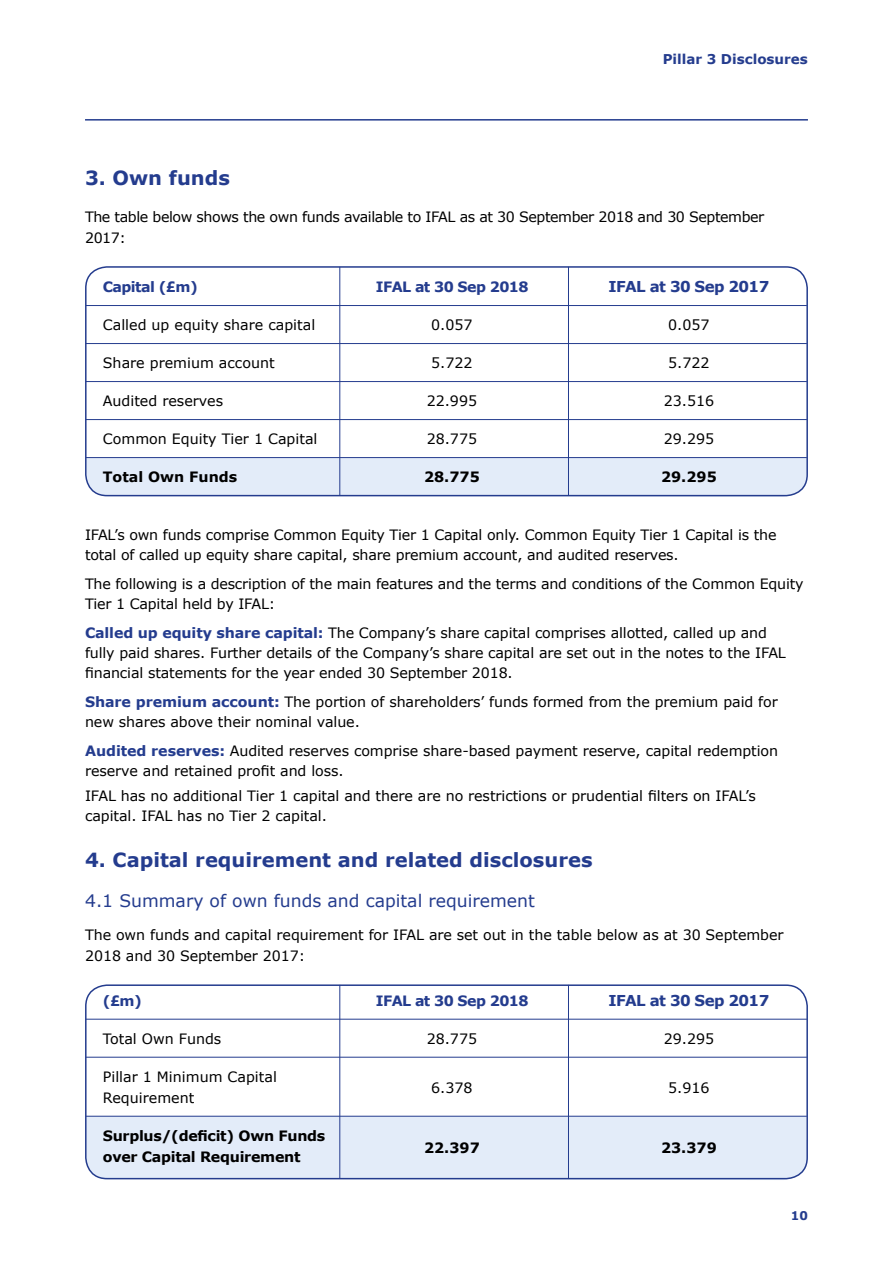
<style>
.page{position:relative;width:893px;height:1263px;background:#fff}
.page>*{position:absolute;margin:0;border:0;box-sizing:border-box;transform-origin:0 0}
.t1{font:700 19.5px "Verdana";color:#243c8e}
.t2{font:17.25px "Verdana";color:#243c8e}
.t3{font:700 15px "Verdana";letter-spacing:-.04em;color:#243c8e}
.t4{font:14.25px/20.2px "Verdana";letter-spacing:-.005em;color:#000}
.t5{font:14.25px/20.2px "Verdana";letter-spacing:-.03em;color:#000}
.t6{font:700 14.25px/21px "Verdana";letter-spacing:-.02em;color:#000}
.t7{font:700 14.25px "Verdana";letter-spacing:-.04em;color:#243c8e}
.t8{font:700 14.25px "Verdana";color:#000}
.t9{font:700 13.5px "Verdana";color:#243c8e}
.t10{font:700 12px "Verdana";color:#243c8e}
.s1{font-weight:700;color:#243c8e}
</style>
<div class="page">
<hr style="left:85px;top:119px;width:723px;height:2px;background:#243c8e">
<div style="left:86px;top:458px;width:722px;height:39px;background:#e3ecf9"></div>
<hr style="left:86px;top:305px;width:721px;height:1px;background:#243c8e">
<hr style="left:86px;top:343px;width:721px;height:1px;background:#243c8e">
<hr style="left:86px;top:381px;width:721px;height:1px;background:#243c8e">
<hr style="left:86px;top:419px;width:721px;height:1px;background:#243c8e">
<hr style="left:86px;top:457px;width:721px;height:1px;background:#243c8e">
<div style="left:85px;top:266px;width:723px;height:230px;border:2px solid #243c8e;border-radius:21px"></div>
<hr style="left:339px;top:267px;width:1px;height:229px;background:#243c8e">
<hr style="left:568px;top:267px;width:1px;height:229px;background:#243c8e">
<div style="left:85px;top:1149px;width:723px;height:31px;background:#e3ecf9"></div>
<div style="left:87px;top:1116px;width:719px;height:33px;background:#e3ecf9"></div>
<hr style="left:86px;top:1019px;width:721px;height:1px;background:#243c8e">
<hr style="left:86px;top:1057px;width:721px;height:1px;background:#243c8e">
<hr style="left:86px;top:1116px;width:721px;height:1px;background:#243c8e">
<div style="left:85px;top:984px;width:723px;height:195px;border:2px solid #243c8e;border-radius:21px"></div>
<hr style="left:339px;top:985px;width:1px;height:193px;background:#243c8e">
<hr style="left:568px;top:985px;width:1px;height:194px;background:#243c8e">
<p class="t9" style="left:663px;top:50px;width:147px">Pillar 3 Disclosures</p>
<h1 class="t1" style="left:85px;top:165px;width:146px">3. Own funds</h1>
<p class="t5" style="left:85px;top:207px;width:681px">The table below shows the own funds available to IFAL as at 30 September 2018 and 30 September<br>2017:</p>
<p class="t7" style="left:103px;top:278px;width:96px">Capital (£m)</p>
<p class="t7" style="left:376px;top:278px;width:154px">IFAL at 30 Sep 2018</p>
<p class="t3" style="left:608px;top:277px;width:162px">IFAL at 30 Sep 2017</p>
<p class="t4" style="left:103px;top:315px;width:214px">Called up equity share capital</p>
<p class="t4" style="left:431px;top:315px;width:43px">0.057</p>
<p class="t4" style="left:668px;top:315px;width:43px">0.057</p>
<p class="t4" style="left:103px;top:353px;width:173px">Share premium account</p>
<p class="t4" style="left:431px;top:353px;width:43px">5.722</p>
<p class="t4" style="left:668px;top:353px;width:43px">5.722</p>
<p class="t4" style="left:103px;top:391px;width:122px">Audited reserves</p>
<p class="t4" style="left:427px;top:391px;width:52px">22.995</p>
<p class="t4" style="left:664px;top:391px;width:52px">23.516</p>
<p class="t4" style="left:103px;top:429px;width:216px">Common Equity Tier 1 Capital</p>
<p class="t4" style="left:427px;top:429px;width:52px">28.775</p>
<p class="t4" style="left:664px;top:429px;width:52px">29.295</p>
<p class="t8" style="left:103px;top:468px;width:136px">Total Own Funds</p>
<p class="t6" style="left:424px;top:467px;width:57px">28.775</p>
<p class="t6" style="left:661px;top:467px;width:57px">29.295</p>
<p class="t4" style="left:85px;top:524px;width:693px">IFAL’s own funds comprise Common Equity Tier 1 Capital only. Common Equity Tier 1 Capital is the total of called up equity share capital, share premium account, and audited reserves.</p>
<p class="t4" style="left:85px;top:573px;width:720px">The following is a description of the main features and the terms and conditions of the Common Equity<br>Tier 1 Capital held by IFAL:</p>
<p class="t4" style="left:85px;top:622px;width:702px"><span class="s1">Called up equity share capital:</span> The Company’s share capital comprises allotted, called up and fully paid shares. Further details of the Company’s share capital are set out in the notes to the IFAL financial statements for the year ended 30 September 2018.</p>
<p class="t4" style="left:85px;top:692px;width:694px"><span class="s1">Share premium account:</span> The portion of shareholders’ funds formed from the premium paid for new shares above their nominal value.</p>
<p class="t4" style="left:85px;top:741px;width:695px"><span class="s1">Audited reserves:</span> Audited reserves comprise share-based payment reserve, capital redemption reserve and retained profit and loss.</p>
<p class="t4" style="left:85px;top:785px;width:672px">IFAL has no additional Tier 1 capital and there are no restrictions or prudential filters on IFAL’s capital. IFAL has no Tier 2 capital.</p>
<h1 class="t1" style="left:85px;top:847px;width:509px">4. Capital requirement and related disclosures</h1>
<p class="t2" style="left:85px;top:889px;width:451px">4.1 Summary of own funds and capital requirement</p>
<p class="t4" style="left:85px;top:925px;width:700px">The own funds and capital requirement for IFAL are set out in the table below as at 30 September<br>2018 and 30 September 2017:</p>
<p class="t7" style="left:103px;top:991px;width:40px">(£m)</p>
<p class="t7" style="left:376px;top:991px;width:154px">IFAL at 30 Sep 2018</p>
<p class="t3" style="left:608px;top:991px;width:162px">IFAL at 30 Sep 2017</p>
<p class="t4" style="left:103px;top:1028px;width:120px">Total Own Funds</p>
<p class="t4" style="left:427px;top:1028px;width:52px">28.775</p>
<p class="t4" style="left:664px;top:1028px;width:52px">29.295</p>
<p class="t4" style="left:103px;top:1066px;width:176px;line-height:21px">Pillar 1 Minimum Capital<br>Requirement</p>
<p class="t4" style="left:431px;top:1077px;width:43px">6.378</p>
<p class="t4" style="left:668px;top:1077px;width:43px">5.916</p>
<p class="t6" style="left:103px;top:1125px;width:224px">Surplus/(deficit) Own Funds over Capital Requirement</p>
<p class="t6" style="left:424px;top:1137px;width:57px">22.397</p>
<p class="t6" style="left:661px;top:1137px;width:57px">23.379</p>
<p class="t10" style="left:791px;top:1208px;width:19px">10</p>
</div>
